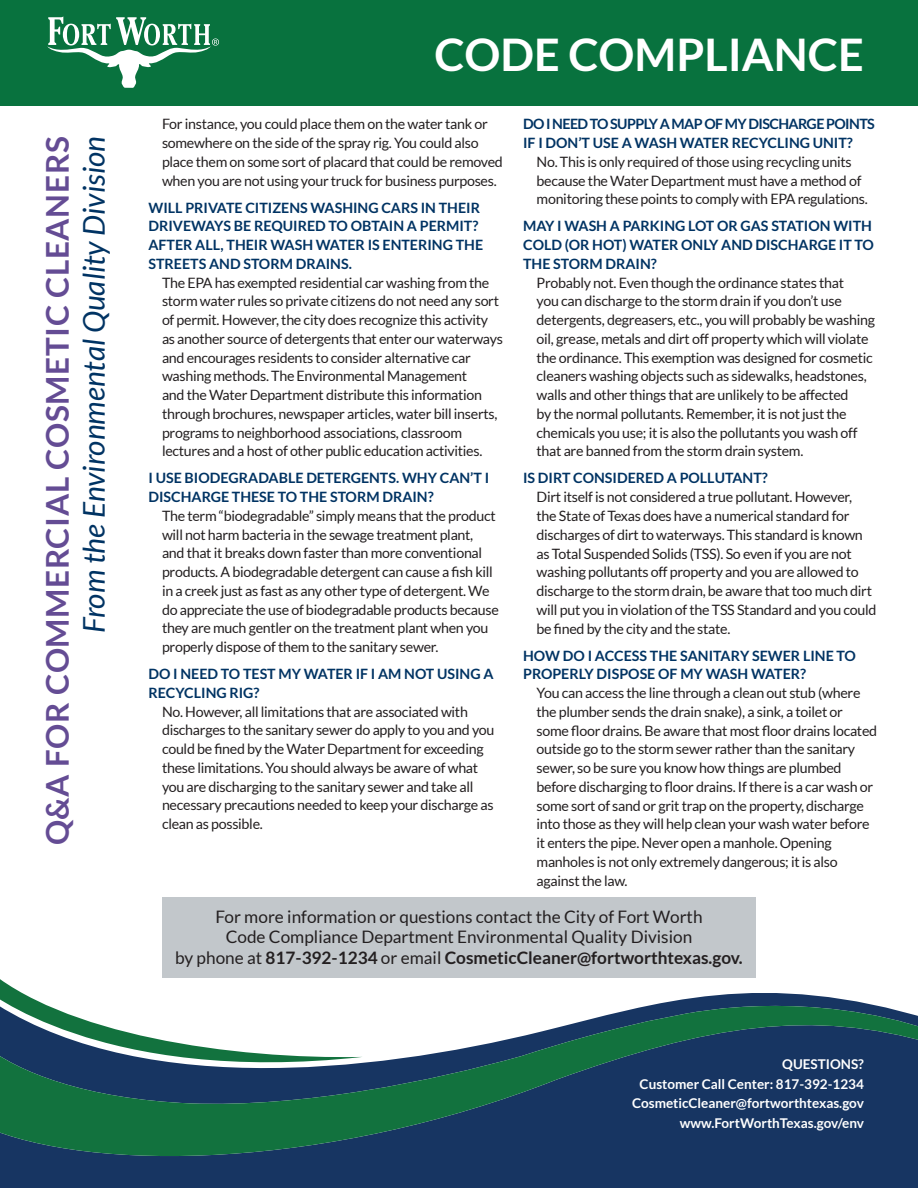
<style>
.page{position:relative;width:918px;height:1188px;background:#fff}
.page>*{position:absolute;margin:0;border:0;box-sizing:border-box;transform-origin:0 0}
.t1{font:700 45px "Lato";color:#fff}
.t2{font:700 31.5px "Lato";letter-spacing:.02em;color:#644c94}
.t3{font:italic 30px "Lato";color:#003363}
.t4{font:17.25px/20.7px "Lato";color:#231f20;text-align:center}
.t5{font:14.25px/18.8px "Lato";letter-spacing:-.02em;color:#231f20}
.t6{font:700 14.25px/18.8px "Lato";color:#003363}
.t7{font:700 14.25px/18.8px "Lato";letter-spacing:-.04em;color:#003363}
.t8{font:700 13.5px/19.5px "Lato";color:#fff;text-align:right}
.s1{font-weight:700}
</style>
<div class="page">
<div style="left:0;top:1173px;width:918px;height:15px;background:#173562"></div>
<svg style="left:0;top:989px;width:918px;height:184px;fill:#173562"></svg>
<div style="left:0;top:0;width:918px;height:106px;background:#08723e"></div>
<svg style="left:47px;top:16px;width:172px;height:72px"></svg>
<div style="left:162px;top:898px;width:594px;height:80px;background:#c2c7cb"></div>
<h2 class="t2" style="left:39px;top:845px;width:710px;rotate:-90deg">Q&amp;A FOR COMMERCIAL COSMETIC CLEANERS</h2>
<h3 class="t3" style="left:77px;top:633px;width:498px;rotate:-90deg">From the Environmental Quality Division</h3>
<h1 class="t1" style="left:434px;top:29px;width:431px">CODE COMPLIANCE</h1>
<p class="t5" style="left:162px;top:115px;width:342px">For instance, you could place them on the water tank or somewhere on the side of the spray rig. You could also place them on some sort of placard that could be removed when you are not using your truck for business purposes.</p>
<p class="t6" style="left:149px;top:198px;width:336px">WILL PRIVATE CITIZENS WASHING CARS IN THEIR DRIVEWAYS BE REQUIRED TO OBTAIN A PERMIT?<br>AFTER ALL, THEIR WASH WATER IS ENTERING THE STREETS AND STORM DRAINS.</p>
<p class="t5" style="left:162px;top:273px;width:342px">The EPA has exempted residential car washing from the storm water rules so private citizens do not need any sort of permit. However, the city does recognize this activity as another source of detergents that enter our waterways and encourages residents to consider alternative car washing methods. The Environmental Management<br>and the Water Department distribute this information through brochures, newspaper articles, water bill inserts, programs to neighborhood associations, classroom lectures and a host of other public education activities.</p>
<p class="t6" style="left:149px;top:469px;width:342px">I USE BIODEGRADABLE DETERGENTS. WHY CAN’T I<br>DISCHARGE THESE TO THE STORM DRAIN?</p>
<p class="t5" style="left:162px;top:506px;width:338px">The term “biodegradable” simply means that the product will not harm bacteria in the sewage treatment plant, and that it breaks down faster than more conventional products. A biodegradable detergent can cause a fish kill in a creek just as fast as any other type of detergent. We do appreciate the use of biodegradable products because they are much gentler on the treatment plant when you properly dispose of them to the sanitary sewer.</p>
<p class="t6" style="left:149px;top:664px;width:347px">DO I NEED TO TEST MY WATER IF I AM NOT USING A<br>RECYCLING RIG?</p>
<p class="t5" style="left:162px;top:702px;width:334px">No. However, all limitations that are associated with discharges to the sanitary sewer do apply to you and you could be fined by the Water Department for exceeding these limitations. You should always be aware of what you are discharging to the sanitary sewer and take all necessary precautions needed to keep your discharge as clean as possible.</p>
<p class="t7" style="left:523px;top:115px;width:353px">DO I NEED TO SUPPLY A MAP OF MY DISCHARGE POINTS<br>IF I DON’T USE A WASH WATER RECYCLING UNIT?</p>
<p class="t5" style="left:537px;top:152px;width:333px">No. This is only required of those using recycling units because the Water Department must have a method of monitoring these points to comply with EPA regulations.</p>
<p class="t6" style="left:523px;top:217px;width:352px">MAY I WASH A PARKING LOT OR GAS STATION WITH<br>COLD (OR HOT) WATER ONLY AND DISCHARGE IT TO<br>THE STORM DRAIN?</p>
<p class="t5" style="left:537px;top:273px;width:340px">Probably not. Even though the ordinance states that<br>you can discharge to the storm drain if you don’t use detergents, degreasers, etc., you will probably be washing oil, grease, metals and dirt off property which will violate the ordinance. This exemption was designed for cosmetic cleaners washing objects such as sidewalks, headstones, walls and other things that are unlikely to be affected<br>by the normal pollutants. Remember, it is not just the chemicals you use; it is also the pollutants you wash off that are banned from the storm drain system.</p>
<p class="t6" style="left:523px;top:469px;width:246px">IS DIRT CONSIDERED A POLLUTANT?</p>
<p class="t5" style="left:537px;top:488px;width:341px">Dirt itself is not considered a true pollutant. However,<br>the State of Texas does have a numerical standard for discharges of dirt to waterways. This standard is known as Total Suspended Solids (TSS). So even if you are not washing pollutants off property and you are allowed to discharge to the storm drain, be aware that too much dirt will put you in violation of the TSS Standard and you could be fined by the city and the state.</p>
<p class="t6" style="left:523px;top:646px;width:334px">HOW DO I ACCESS THE SANITARY SEWER LINE TO<br>PROPERLY DISPOSE OF MY WASH WATER?</p>
<p class="t5" style="left:537px;top:683px;width:342px">You can access the line through a clean out stub (where the plumber sends the drain snake), a sink, a toilet or some floor drains. Be aware that most floor drains located outside go to the storm sewer rather than the sanitary sewer, so be sure you know how things are plumbed before discharging to floor drains. If there is a car wash or some sort of sand or grit trap on the property, discharge into those as they will help clean your wash water before it enters the pipe. Never open a manhole. Opening manholes is not only extremely dangerous; it is also against the law.</p>
<p class="t4" style="left:175px;top:906px;width:569px">For more information or questions contact the City of Fort Worth<br>Code Compliance Department Environmental Quality Division<br>by phone at <span class="s1">817-392-1234</span> or email <span class="s1">CosmeticCleaner@fortworthtexas.gov.</span></p>
<p class="t8" style="left:632px;top:1054px;width:233px">QUESTIONS?<br>Customer Call Center: 817-392-1234<br>CosmeticCleaner@fortworthtexas.gov www.FortWorthTexas.gov/env</p>
</div>
